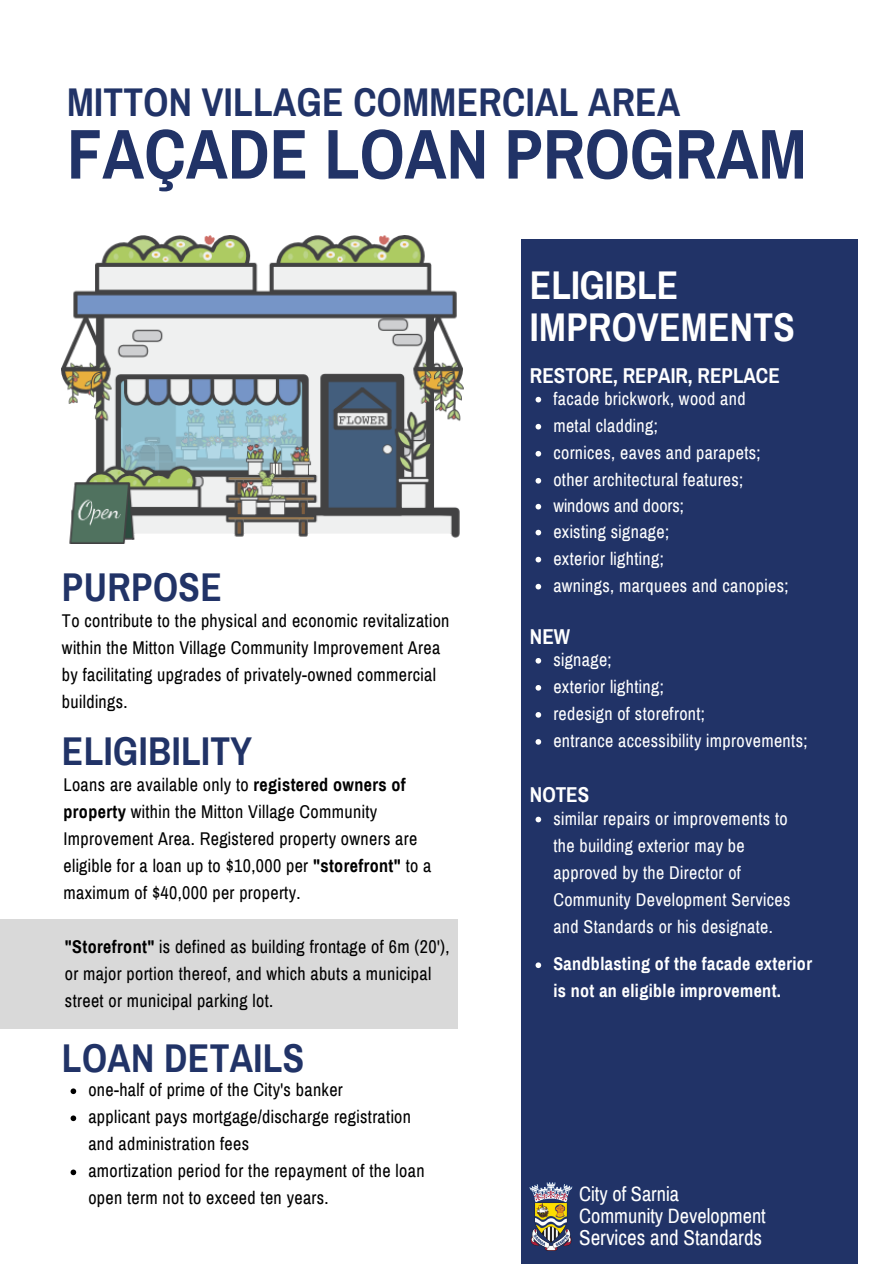
<style>
.page{position:relative;width:894px;height:1264px;background:#fff}
.page>*{position:absolute;margin:0;border:0;box-sizing:border-box;transform-origin:0 0}
.t1{font:700 70.5px "Archivo Narrow";color:#213367}
.t2{font:700 39.3px "Archivo Narrow";letter-spacing:.01em;color:#213367}
.t3{font:700 39.15px "Archivo Narrow";letter-spacing:.01em;color:#213367}
.t4{font:700 39.15px/42.8px "Archivo Narrow";letter-spacing:.01em;color:#fff}
.t5{font:700 21px "Archivo Narrow";color:#fff}
.t6{font:21px "Archivo Narrow";color:#fff}
.t7{font:20.25px/21.5px "Archivo Narrow";color:#fff}
.t8{font:18px/27px "Archivo Narrow";letter-spacing:.02em;color:#000}
.t9{font:18px/26.7px "Archivo Narrow";letter-spacing:.02em;color:#fff}
.t10{font:700 18px/27px "Archivo Narrow";letter-spacing:.02em;color:#fff}
.s1{font-weight:700}
</style>
<div class="page">
<img style="left:62px;top:236px;width:401px;height:307px">
<div style="left:521px;top:239px;width:337px;height:1024px;background:#213367"></div>
<svg style="left:535px;top:397px;width:6px;height:5px"></svg>
<svg style="left:535px;top:424px;width:6px;height:5px"></svg>
<svg style="left:535px;top:451px;width:6px;height:5px"></svg>
<svg style="left:535px;top:478px;width:6px;height:5px"></svg>
<svg style="left:535px;top:504px;width:6px;height:5px"></svg>
<svg style="left:535px;top:530px;width:6px;height:5px"></svg>
<svg style="left:535px;top:557px;width:6px;height:5px"></svg>
<svg style="left:535px;top:584px;width:6px;height:5px"></svg>
<div style="left:0;top:919px;width:457px;height:109px;background:#d9d9d9"></div>
<svg style="left:71px;top:1088px;width:5px;height:6px"></svg>
<svg style="left:71px;top:1115px;width:5px;height:6px"></svg>
<svg style="left:71px;top:1169px;width:5px;height:6px"></svg>
<svg style="left:535px;top:962px;width:6px;height:6px"></svg>
<svg style="left:535px;top:658px;width:6px;height:5px"></svg>
<svg style="left:535px;top:685px;width:6px;height:5px"></svg>
<svg style="left:535px;top:712px;width:6px;height:5px"></svg>
<svg style="left:535px;top:739px;width:6px;height:5px"></svg>
<svg style="left:535px;top:816px;width:6px;height:6px"></svg>
<img style="left:529px;top:1182px;width:43px;height:68px">
<h3 class="t3" style="left:67px;top:82px;width:614px">MITTON VILLAGE COMMERCIAL AREA</h3>
<h1 class="t1" style="left:67px;top:117px;width:741px">FAÇADE LOAN PROGRAM</h1>
<h3 class="t4" style="left:529px;top:264px;width:266px">ELIGIBLE<br>IMPROVEMENTS</h3>
<h2 class="t2" style="left:62px;top:566px;width:161px">PURPOSE</h2>
<p class="t8" style="left:62px;top:607px;width:389px">To contribute to the physical and economic revitalization within the Mitton Village Community Improvement Area by facilitating upgrades of privately-owned commercial buildings.</p>
<h2 class="t2" style="left:62px;top:730px;width:191px">ELIGIBILITY</h2>
<p class="t8" style="left:63px;top:771px;width:369px">Loans are available only to <span class="s1">registered owners of property</span> within the Mitton Village Community Improvement Area. Registered property owners are eligible for a loan up to $10,000 per <span class="s1">"storefront"</span> to a maximum of $40,000 per property.</p>
<p class="t8" style="left:65px;top:933px;width:386px"><span class="s1">"Storefront"</span> is defined as building frontage of 6m (20'), or major portion thereof, and which abuts a municipal street or municipal parking lot.</p>
<h2 class="t2" style="left:62px;top:1037px;width:244px">LOAN DETAILS</h2>
<p class="t8" style="left:88px;top:1076px;width:337px">one-half of prime of the City's banker<br>applicant pays mortgage/discharge registration and administration fees<br>amortization period for the repayment of the loan open term not to exceed ten years.</p>
<p class="t5" style="left:529px;top:364px;width:251px">RESTORE, REPAIR, REPLACE</p>
<p class="t9" style="left:553px;top:385px;width:236px">facade brickwork, wood and<br>metal cladding;<br>cornices, eaves and parapets; other architectural features; windows and doors;<br>existing signage;<br>exterior lighting;<br>awnings, marquees and canopies;</p>
<p class="t5" style="left:529px;top:625px;width:42px">NEW</p>
<p class="t9" style="left:553px;top:646px;width:255px">signage;<br>exterior lighting;<br>redesign of storefront;<br>entrance accessibility improvements;</p>
<p class="t5" style="left:529px;top:784px;width:61px">NOTES</p>
<p class="t9" style="left:553px;top:805px;width:239px">similar repairs or improvements to the building exterior may be approved by the Director of<br>Community Development Services and Standards or his designate.</p>
<p class="t10" style="left:553px;top:950px;width:260px">Sandblasting of the facade exterior is not an eligible improvement.</p>
<p class="t7" style="left:579px;top:1183px;width:188px">City of Sarnia<br>Community Development</p>
<p class="t6" style="left:579px;top:1226px;width:184px">Services and Standards</p>
</div>
